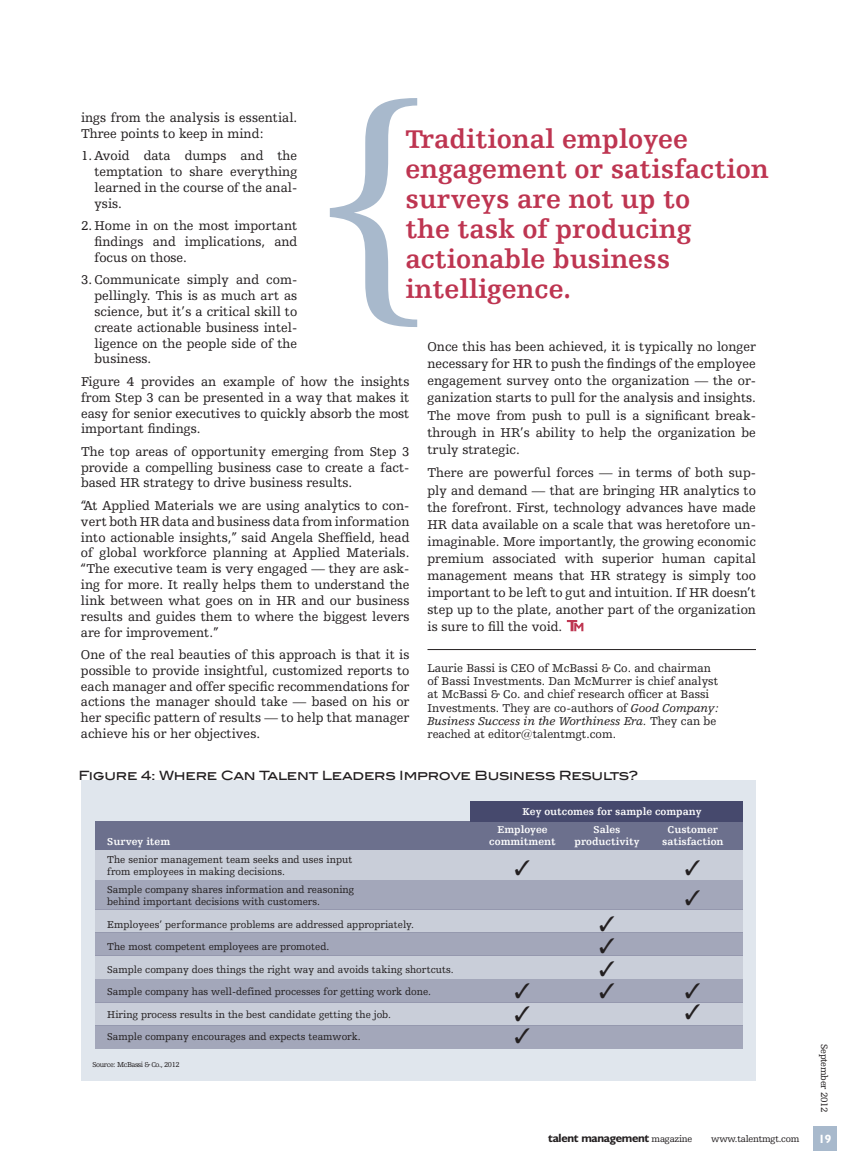
<style>
.page{position:relative;width:864px;height:1175px;background:#fff}
.page>*{position:absolute;margin:0;border:0;box-sizing:border-box;transform-origin:0 0}
.t1{font:700 27px/30px "Humanist Slabserif 712 BT";color:#be3551}
.t2{font:13.5px/15.8px "Humanist Slabserif 712 BT";color:#231f20;text-align:justify}
.t3{font:500 12.75px "Blair ITC";letter-spacing:-.015em;color:#231f20}
.t4{font:12px/13.4px "Humanist Slabserif 712 BT";color:#231f20}
.t5{font:700 12px "Humanist 521 BT";letter-spacing:-.025em;color:#231f20}
.t6{font:700 12px "Humanist 521 BT";color:#fff}
.t7{font:10.5px/12px "Humanist Slabserif 712 BT";color:#231f20}
.t8{font:700 10.5px/18px "Humanist Slabserif 712 BT";color:#fff}
.t9{font:9.75px "Humanist Slabserif 712 BT";letter-spacing:-.025em;color:#231f20}
.t10{font:7.5px "Humanist Slabserif 712 BT";letter-spacing:-.055em;color:#231f20}
.s1{font-style:italic}
.s2{font-family:"Humanist Slabserif 712 BT";font-weight:400;font-size:9.75px}
</style>
<div class="page">
<div style="left:813px;top:1126px;width:24px;height:24px;background:#a8b9cc"></div>
<hr style="left:428px;top:649px;width:328px;height:1px;background:#231f20">
<svg style="left:567px;top:620px;width:16px;height:11px"></svg>
<div style="left:81px;top:780px;width:675px;height:300px;background:#e0e6ed"></div>
<div style="left:470px;top:801px;width:273px;height:20px;background:#46496d"></div>
<div style="left:95px;top:821px;width:648px;height:29px;background:#6c708d"></div>
<div style="left:95px;top:850px;width:648px;height:29px;background:#c9ced9"></div>
<div style="left:95px;top:879px;width:648px;height:30px;background:#a3a7ba"></div>
<div style="left:95px;top:909px;width:648px;height:23px;background:#c9ced9"></div>
<div style="left:95px;top:932px;width:648px;height:23px;background:#a3a7ba"></div>
<div style="left:95px;top:955px;width:648px;height:24px;background:#c9ced9"></div>
<div style="left:95px;top:979px;width:648px;height:23px;background:#a3a7ba"></div>
<div style="left:95px;top:1002px;width:648px;height:23px;background:#c9ced9"></div>
<div style="left:95px;top:1025px;width:648px;height:23px;background:#a3a7ba"></div>
<svg style="left:330px;top:98px;width:87px;height:229px"></svg>
<p class="t2" style="left:81px;top:109px;width:218px">ings from the analysis is essential.<br>Three points to keep in mind:</p>
<p class="t2" style="left:94px;top:148px;width:204px;text-indent:-14px">1. Avoid data dumps and the temptation to share everything learned in the course of the anal&shy;ysis.</p>
<p class="t2" style="left:94px;top:217px;width:204px;text-indent:-14px">2. Home in on the most important findings and implications, and focus on those.</p>
<p class="t2" style="left:94px;top:272px;width:204px;text-indent:-14px">3. Communicate simply and com&shy;pellingly. This is as much art as science, but it’s a critical skill to create actionable business intel&shy;ligence on the people side of the business.</p>
<p class="t2" style="left:81px;top:373px;width:330px">Figure 4 provides an example of how the insights from Step 3 can be presented in a way that makes it easy for senior executives to quickly absorb the most important findings.</p>
<p class="t2" style="left:81px;top:443px;width:330px">The top areas of opportunity emerging from Step 3 provide a compelling business case to create a fact&shy;based HR strategy to drive business results.</p>
<p class="t2" style="left:81px;top:497px;width:330px">“At Applied Materials we are using analytics to con&shy;vert both HR data and business data from information into actionable insights,” said Angela Sheffield, head of global workforce planning at Applied Materials. “The executive team is very engaged — they are ask&shy;ing for more. It really helps them to understand the link between what goes on in HR and our business results and guides them to where the biggest levers are for improvement.”</p>
<p class="t2" style="left:81px;top:646px;width:330px">One of the real beauties of this approach is that it is possible to provide insightful, customized reports to each manager and offer specific recommendations for actions the manager should take — based on his or her specific pattern of results — to help that manager achieve his or her objectives.</p>
<h1 class="t1" style="left:405px;top:123px;width:365px">Traditional employee engagement or satisfaction surveys are not up to<br>the task of producing actionable business intelligence.</h1>
<p class="t2" style="left:428px;top:338px;width:330px;line-height:17.1px">Once this has been achieved, it is typically no longer necessary for HR to push the findings of the employee engagement survey onto the organization — the or&shy;ganization starts to pull for the analysis and insights.<br>The move from push to pull is a significant break&shy;through in HR’s ability to help the organization be truly strategic.</p>
<p class="t2" style="left:428px;top:464px;width:330px;line-height:17.1px">There are powerful forces — in terms of both sup&shy;ply and demand — that are bringing HR analytics to the forefront. First, technology advances have made HR data available on a scale that was heretofore un&shy;imaginable. More importantly, the growing economic premium associated with superior human capital management means that HR strategy is simply too important to be left to gut and intuition. If HR doesn’t step up to the plate, another part of the organization is sure to fill the void.</p>
<p class="t4" style="left:428px;top:660px;width:293px">Laurie Bassi is CEO of McBassi &amp; Co. and chairman of Bassi Investments. Dan McMurrer is chief analyst at McBassi &amp; Co. and chief research officer at Bassi Investments. They are co-authors of <span class="s1">Good Company:<br>Business Success in the Worthiness Era.</span> They can be reached at editor@talentmgt.com.</p>
<p class="t3" style="left:79px;top:767px;width:561px">Figure 4: Where Can Talent Leaders Improve Business Results?</p>
<p class="t8" style="left:497px;top:802px;width:206px;text-indent:25px">Key outcomes for sample company<br>Employee</p>
<p class="t8" style="left:594px;top:820px;width:28px">Sales</p>
<p class="t8" style="left:668px;top:820px;width:52px">Customer</p>
<p class="t8" style="left:107px;top:832px;width:64px">Survey item</p>
<p class="t8" style="left:489px;top:832px;width:68px">commitment</p>
<p class="t8" style="left:575px;top:832px;width:67px">productivity</p>
<p class="t8" style="left:662px;top:832px;width:63px">satisfaction</p>
<p class="t7" style="left:107px;top:853px;width:247px">The senior management team seeks and uses input from employees in making decisions.</p>
<p class="t7" style="left:107px;top:883px;width:249px">Sample company shares information and reasoning behind important decisions with customers.</p>
<p class="t7" style="left:107px;top:918px;width:308px">Employees’ performance problems are addressed appropriately.</p>
<p class="t7" style="left:107px;top:940px;width:224px">The most competent employees are promoted.</p>
<p class="t7" style="left:107px;top:963px;width:348px">Sample company does things the right way and avoids taking shortcuts.</p>
<p class="t7" style="left:107px;top:985px;width:325px">Sample company has well-defined processes for getting work done.</p>
<p class="t7" style="left:107px;top:1008px;width:285px">Hiring process results in the best candidate getting the job.</p>
<p class="t7" style="left:107px;top:1030px;width:255px">Sample company encourages and expects teamwork.</p>
<p class="t10" style="left:93px;top:1059px;width:88px">Source: McBassi &amp; Co., 2012</p>
<p class="t9" style="left:830px;top:1043px;width:70px;rotate:90deg">September 2012</p>
<p class="t5" style="left:548px;top:1130px;width:146px">talent management <span class="s2">magazine</span></p>
<p class="t9" style="left:711px;top:1133px;width:90px">www.talentmgt.com</p>
<p class="t6" style="left:819px;top:1131px;width:14px">19</p>
</div>
